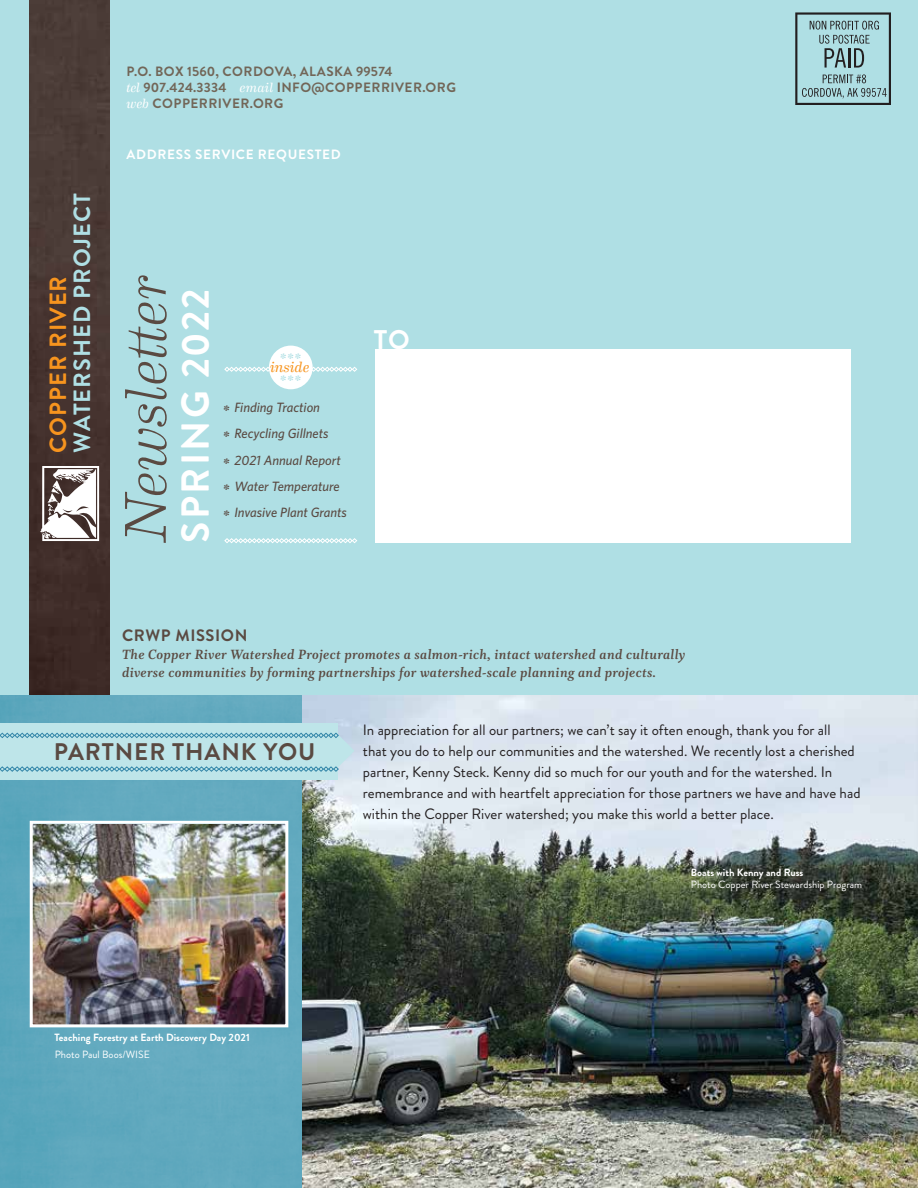
<style>
.page{position:relative;width:918px;height:1188px;background:#fff}
.page>*{position:absolute;margin:0;border:0;box-sizing:border-box;transform-origin:0 0}
.t1{font:700 39px "Brandon Grotesque";letter-spacing:.06em;color:#fff}
.t2{font:700 27px "Brandon Grotesque";color:#fff}
.t3{font:700 24px "Brandon Grotesque";letter-spacing:.04em;color:#5a4a42}
.t4{font:700 23.55px "Brandon Grotesque";letter-spacing:.045em;color:#afdfe4}
.t5{font:700 23.55px "Brandon Grotesque";letter-spacing:.045em;color:#f7941e}
.t6{font:700 16.5px "Brandon Grotesque";letter-spacing:.035em;color:#5a4a42}
.t7{font:15px/21px "Brandon Grotesque";color:#231f20}
.t8{font:15px/18px "Whitman Bold Italic Os F";letter-spacing:.02em;color:#5a4a42}
.t9{font:italic 15px "Eames Century Modern";letter-spacing:-.005em;color:#f7941e}
.t10{font:700 13.5px/16.2px "Brandon Grotesque";letter-spacing:.035em;color:#726658}
.t11{font:italic 500 13.5px/26.4px "Whitney";color:#5a4a42}
.t12{font:700 13.5px "Brandon Grotesque";letter-spacing:.05em;color:#fff}
.t13{font:italic 13.5px "Eames Century Modern";color:#afdfe4}
.t14{font:700 10.5px "Brandon Grotesque";color:#fff}
.t15{font:10.5px "Brandon Grotesque";color:#fff}
.s1{font-family:"Eames Century Modern";font-weight:400;font-style:italic;color:#fff}
.s2{font-family:"Eames Century Modern"}
</style>
<div class="page">
<img style="left:0;top:694px;width:302px;height:494px">
<img style="left:302px;top:694px;width:616px;height:494px">
<div style="left:0;top:0;width:918px;height:694px;background:#afdfe4"></div>
<div style="left:375px;top:349px;width:475px;height:194px;background:#fff"></div>
<img style="left:30px;top:0;width:80px;height:694px">
<svg style="left:40px;top:466px;width:59px;height:75px;background:#b7b0ae"></svg>
<svg style="left:795px;top:12px;width:96px;height:93px"></svg>
<svg style="left:125px;top:275px;width:42px;height:268px"></svg>
<div style="left:269px;top:346px;width:44px;height:43px;background:#fff;border-radius:50%"></div>
<svg style="left:224px;top:367px;width:133px;height:5px"></svg>
<svg style="left:224px;top:538px;width:133px;height:5px"></svg>
<div style="left:0;top:724px;width:338px;height:56px;background:#bee5e9"></div>
<svg style="left:0;top:732px;width:354px;height:40px"></svg>
<img style="left:34px;top:825px;width:250px;height:198px">
<div style="left:30px;top:821px;width:258px;height:206px;border:3px solid #fff"></div>
<p class="t10" style="left:126px;top:63px;width:331px">P.O. BOX 1560, CORDOVA, ALASKA 99574<br><span class="s1">tel</span> 907.424.3334 <span class="s1">email</span> INFO@COPPERRIVER.ORG <span class="s1">web</span> COPPERRIVER.ORG</p>
<h3 class="t4" style="left:66px;top:453px;width:261px;rotate:-90deg">WATERSHED PROJECT</h3>
<h3 class="t5" style="left:42px;top:453px;width:178px;rotate:-90deg">COPPER RIVER</h3>
<p class="t12" style="left:127px;top:145px;width:216px">ADDRESS SERVICE REQUESTED</p>
<h1 class="t1" style="left:168px;top:543px;width:255px;rotate:-90deg">SPRING 2022</h1>
<p class="t13" style="left:279px;top:348px;width:23px">***</p>
<p class="t9" style="left:270px;top:355px;width:41px">inside</p>
<p class="t13" style="left:279px;top:370px;width:23px">***</p>
<p class="t11" style="left:222px;top:394px;width:126px"><span class="s2">*</span> Finding Traction<br><span class="s2">*</span> Recycling Gillnets<br><span class="s2">*</span> 2021 Annual Report <span class="s2">*</span> Water Temperature <span class="s2">*</span> Invasive Plant Grants</p>
<h2 class="t2" style="left:374px;top:321px;width:38px">TO</h2>
<p class="t6" style="left:122px;top:624px;width:127px">CRWP MISSION</p>
<p class="t8" style="left:122px;top:646px;width:565px">The Copper River Watershed Project promotes a salmon-rich, intact watershed and culturally diverse communities by forming partnerships for watershed-scale planning and projects.</p>
<h3 class="t3" style="left:54px;top:735px;width:263px">PARTNER THANK YOU</h3>
<p class="t7" style="left:363px;top:720px;width:499px">In appreciation for all our partners; we can’t say it often enough, thank you for all<br>that you do to help our communities and the watershed. We recently lost a cherished partner, Kenny Steck. Kenny did so much for our youth and for the watershed. In remembrance and with heartfelt appreciation for those partners we have and have had within the Copper River watershed; you make this world a better place.</p>
<p class="t14" style="left:691px;top:865px;width:114px">Boats with Kenny and Russ</p>
<p class="t15" style="left:691px;top:877px;width:173px">Photo Copper River Stewardship Program</p>
<p class="t14" style="left:54px;top:1030px;width:197px">Teaching Forestry at Earth Discovery Day 2021</p>
<p class="t15" style="left:55px;top:1047px;width:97px">Photo Paul Boos/WISE</p>
</div>
